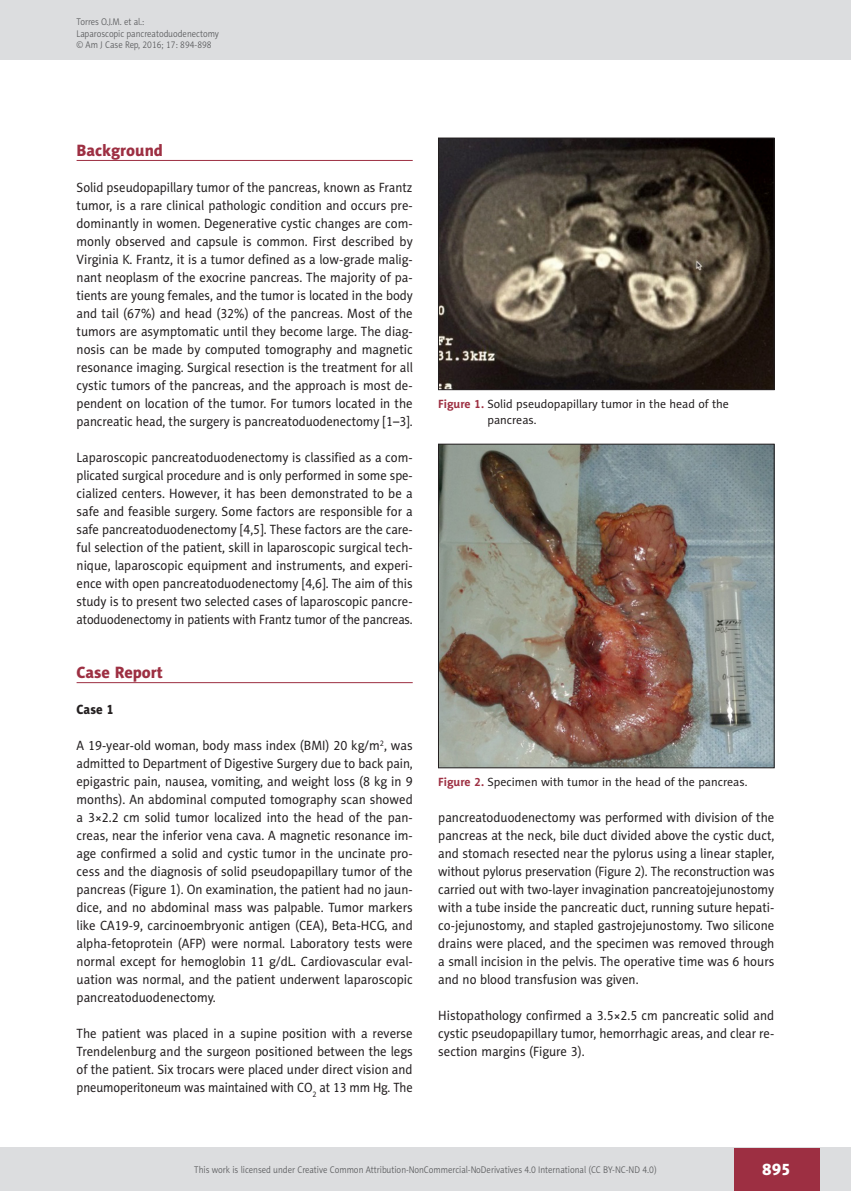
<style>
.page{position:relative;width:851px;height:1191px;background:#fff}
.page>*{position:absolute;margin:0;border:0;box-sizing:border-box;transform-origin:0 0}
.AJCR_Headline_1{font:16.5px "Naomi Sans EFN Heavy";color:#9d2f42}
.t1{font:16.5px "Naomi Sans EFN Heavy";color:#fff}
.AJCR_Body{font:13.5px/18px "Naomi Sans EFN";letter-spacing:-.005em;color:#231f20;text-align:justify;scale:.95 1}
.AJCR_Headline_2{font:13.5px "Naomi Sans EFN Heavy";color:#231f20;scale:.95 1}
.AJCR_Rycina_tytul{font:12px/15.8px "Naomi Sans EFN";color:#231f20}
.AJCR_pagina_zywa{font:9.75px/11.2px "Naomi Sans EFN Light";color:#57585a;scale:.9 1}
.AJCR_pagina_sygnatur{font:9.75px "Naomi Sans EFN Light";color:#57585a;scale:.9 1}
.s1{font-weight:700;color:#9d2f42}
</style>
<div class="page">
<hr style="left:77px;top:160px;width:335px;height:1px;background:#9d2f42">
<hr style="left:77px;top:682px;width:335px;height:1px;background:#9d2f42">
<img style="left:440px;top:140px;width:332px;height:248px">
<div style="left:438px;top:138px;width:336px;height:252px;border:1px solid #231f20"></div>
<img style="left:440px;top:446px;width:332px;height:320px">
<div style="left:438px;top:444px;width:336px;height:324px;border:1px solid #231f20"></div>
<div style="left:0;top:1148px;width:850px;height:43px;background:#dcdddf"></div>
<div style="left:733px;top:1147px;width:86px;height:43px;background:#9d2f42"></div>
<div style="left:0;top:0;width:850px;height:60px;background:#dcdddf"></div>
<p class="AJCR_pagina_zywa" style="left:77px;top:16px;width:160px">Torres O.J.M. et al.:<br>Laparoscopic pancreatoduodenectomy</p>
<p class="AJCR_pagina_sygnatur" style="left:77px;top:39px;width:152px">© Am J Case Rep, 2016; 17: 894-898</p>
<p class="AJCR_Headline_1" style="left:77px;top:140px;width:88px">Background</p>
<p class="AJCR_Body" style="left:77px;top:178px;width:355px">Solid pseudopapillary tumor of the pancreas, known as Frantz tumor, is a rare clinical pathologic condition and occurs pre&shy;dominantly in women. Degenerative cystic changes are com&shy;monly observed and capsule is common. First described by Virginia K. Frantz, it is a tumor defined as a low-grade malig&shy;nant neoplasm of the exocrine pancreas. The majority of pa&shy;tients are young females, and the tumor is located in the body and tail (67%) and head (32%) of the pancreas. Most of the tumors are asymptomatic until they become large. The diag&shy;nosis can be made by computed tomography and magnetic resonance imaging. Surgical resection is the treatment for all cystic tumors of the pancreas, and the approach is most de&shy;pendent on location of the tumor. For tumors located in the pancreatic head, the surgery is pancreatoduodenectomy [1–3].</p>
<p class="AJCR_Body" style="left:77px;top:448px;width:355px">Laparoscopic pancreatoduodenectomy is classified as a com&shy;plicated surgical procedure and is only performed in some spe&shy;cialized centers. However, it has been demonstrated to be a safe and feasible surgery. Some factors are responsible for a safe pancreatoduodenectomy [4,5]. These factors are the care&shy;ful selection of the patient, skill in laparoscopic surgical tech&shy;nique, laparoscopic equipment and instruments, and experi&shy;ence with open pancreatoduodenectomy [4,6]. The aim of this study is to present two selected cases of laparoscopic pancre&shy;atoduodenectomy in patients with Frantz tumor of the pancreas.</p>
<p class="AJCR_Headline_1" style="left:77px;top:662px;width:88px">Case Report</p>
<p class="AJCR_Headline_2" style="left:77px;top:701px;width:41px">Case 1</p>
<p class="AJCR_Body" style="left:77px;top:736px;width:355px">A 19-year-old woman, body mass index (BMI) 20 kg/m<sup>2</sup>, was admitted to Department of Digestive Surgery due to back pain, epigastric pain, nausea, vomiting, and weight loss (8 kg in 9 months). An abdominal computed tomography scan showed a 3×2.2 cm solid tumor localized into the head of the pan&shy;creas, near the inferior vena cava. A magnetic resonance im&shy;age confirmed a solid and cystic tumor in the uncinate pro&shy;cess and the diagnosis of solid pseudopapillary tumor of the pancreas (Figure 1). On examination, the patient had no jaun&shy;dice, and no abdominal mass was palpable. Tumor markers like CA19-9, carcinoembryonic antigen (CEA), Beta-HCG, and alpha-fetoprotein (AFP) were normal. Laboratory tests were normal except for hemoglobin 11 g/dL. Cardiovascular eval&shy;uation was normal, and the patient underwent laparoscopic pancreatoduodenectomy.</p>
<p class="AJCR_Body" style="left:77px;top:1024px;width:355px">The patient was placed in a supine position with a reverse Trendelenburg and the surgeon positioned between the legs of the patient. Six trocars were placed under direct vision and pneumoperitoneum was maintained with CO<sub>2</sub> at 13 mm Hg. The</p>
<p class="AJCR_Rycina_tytul" style="left:487px;top:396px;width:243px;text-indent:-49px"><span class="s1">Figure 1.</span> Solid pseudopapillary tumor in the head of the pancreas.</p>
<p class="AJCR_Rycina_tytul" style="left:438px;top:774px;width:310px"><span class="s1">Figure 2.</span> Specimen with tumor in the head of the pancreas.</p>
<p class="AJCR_Body" style="left:438px;top:808px;width:355px">pancreatoduodenectomy was performed with division of the pancreas at the neck, bile duct divided above the cystic duct, and stomach resected near the pylorus using a linear stapler, without pylorus preservation (Figure 2). The reconstruction was carried out with two-layer invagination pancreatojejunostomy with a tube inside the pancreatic duct, running suture hepati&shy;co-jejunostomy, and stapled gastrojejunostomy. Two silicone drains were placed, and the specimen was removed through a small incision in the pelvis. The operative time was 6 hours and no blood transfusion was given.</p>
<p class="AJCR_Body" style="left:438px;top:1006px;width:355px">Histopathology confirmed a 3.5×2.5 cm pancreatic solid and cystic pseudopapillary tumor, hemorrhagic areas, and clear re&shy;section margins (Figure 3).</p>
<p class="AJCR_pagina_zywa" style="left:194px;top:1164px;width:515px">This work is licensed under Creative Common Attribution-NonCommercial-NoDerivatives 4.0 International (CC BY-NC-ND 4.0)</p>
<p class="t1" style="left:762px;top:1159px;width:30px">895</p>
</div>
